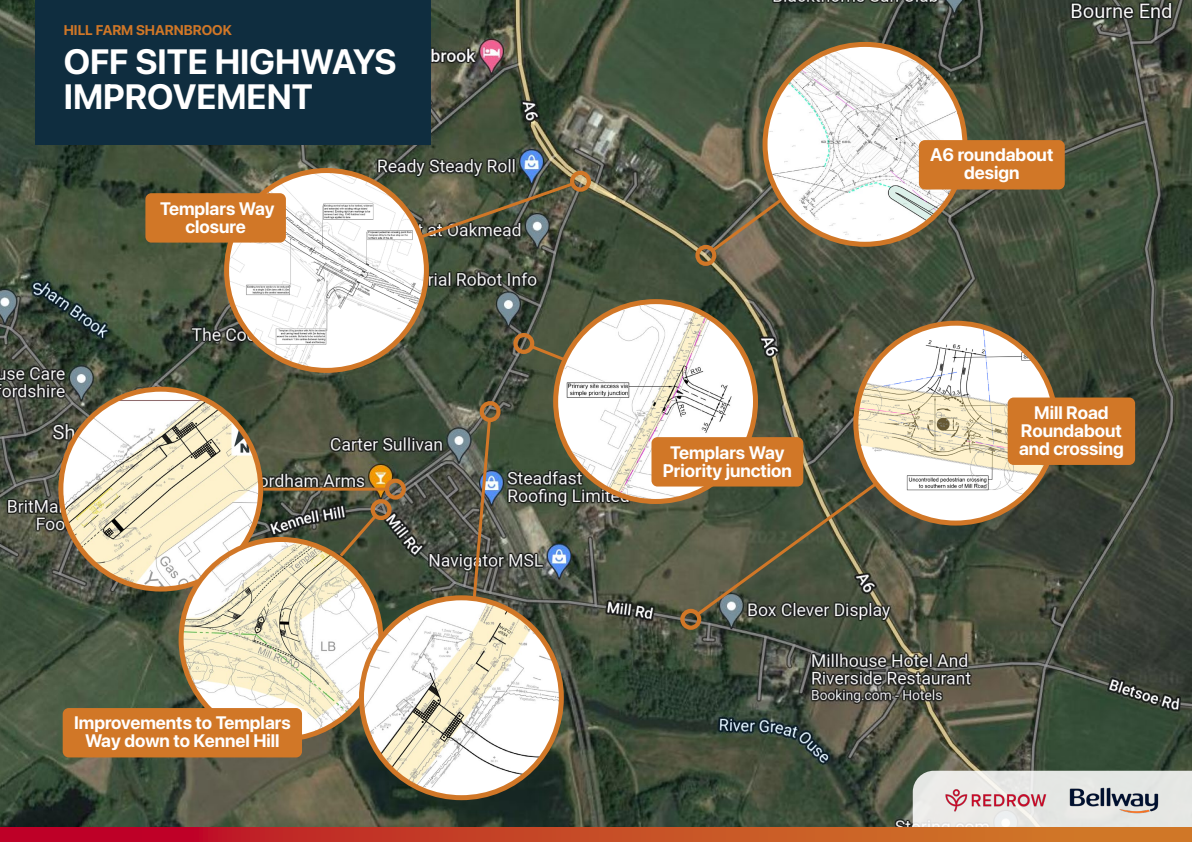
<style>
.page{position:relative;width:1192px;height:842px;background:#fff}
.page>*{position:absolute;margin:0;border:0;box-sizing:border-box;transform-origin:0 0}
.t1{font:35px/35px "SF Pro";color:#fff}
.t2{font:18px/18px "SF Pro";color:#fff;text-align:center}
.t3{font:14px "SF Pro";color:#d17727}
</style>
<div class="page">
<img style="left:0;top:0;width:1192px;height:827px">
<div style="left:35px;top:0;width:396px;height:144px;background:#0f2d3f"></div>
<img style="left:765px;top:44px;width:200px;height:200px;border-radius:100px">
<div style="left:763px;top:42px;width:204px;height:205px;border:5px solid #d17727;border-radius:50%"></div>
<div style="left:919px;top:140px;width:146px;height:49px;background:#d17727;border-radius:6px"></div>
<svg style="left:708px;top:195px;width:78px;height:60px;background:#5f5b46"></svg>
<div style="left:695px;top:245px;width:21px;height:21px;border:4px solid #d17727;border-radius:50%"></div>
<img style="left:856px;top:323px;width:200px;height:200px;border-radius:100px">
<div style="left:853px;top:321px;width:205px;height:204px;border:5px solid #d17727;border-radius:50%"></div>
<div style="left:1008px;top:397px;width:127px;height:68px;background:#d17727;border-radius:6px"></div>
<svg style="left:693px;top:480px;width:186px;height:138px;background:#535845"></svg>
<div style="left:680px;top:609px;width:21px;height:21px;border:4px solid #d17727;border-radius:50%"></div>
<img style="left:556px;top:302px;width:199px;height:199px;border-radius:100px">
<div style="left:553px;top:299px;width:205px;height:205px;border:5px solid #d17727;border-radius:50%"></div>
<div style="left:651px;top:437px;width:152px;height:49px;background:#d17727;border-radius:6px"></div>
<svg style="left:528px;top:343px;width:40px;height:20px"></svg>
<div style="left:513px;top:333px;width:21px;height:21px;border:4px solid #d17727;border-radius:50%"></div>
<img style="left:227px;top:171px;width:199px;height:199px;border-radius:100px">
<div style="left:224px;top:168px;width:205px;height:205px;border:5px solid #d17727;border-radius:50%"></div>
<div style="left:145px;top:193px;width:141px;height:50px;background:#d17727;border-radius:6px"></div>
<svg style="left:416px;top:180px;width:160px;height:61px;background:#5e5e4b"></svg>
<div style="left:570px;top:171px;width:21px;height:21px;border:4px solid #d17727;border-radius:50%"></div>
<hr style="left:263px;top:488px;width:124px;height:3px;background:#d17727">
<div style="left:385px;top:479px;width:21px;height:21px;border:4px solid #d17727;border-radius:50%"></div>
<svg style="left:337px;top:494px;width:57px;height:66px;background:#56553e"></svg>
<img style="left:471px;top:396px;width:32px;height:202px">
<img style="left:61px;top:389px;width:200px;height:200px;border-radius:100px">
<div style="left:58px;top:387px;width:205px;height:204px;border:5px solid #d17727;border-radius:50%"></div>
<img style="left:181px;top:539px;width:200px;height:200px;border-radius:100px">
<img style="left:361px;top:598px;width:200px;height:189px">
<div style="left:359px;top:595px;width:205px;height:205px;border:5px solid #d17727;border-radius:50%"></div>
<div style="left:63px;top:708px;width:239px;height:49px;background:#d17727;border-radius:6px"></div>
<svg style="left:913px;top:771px;width:279px;height:56px;background:#e4e5e3"></svg>
<svg style="left:0;top:827px;width:1192px;height:15px;background:#c64426"></svg>
<img style="left:1060px;top:775px;width:104px;height:43px">
<img style="left:941px;top:775px;width:112px;height:47px">
<p class="t3" style="left:64px;top:22px;width:170px">HILL FARM SHARNBROOK</p>
<h1 class="t1" style="left:64px;top:44px;width:334px">OFF SITE HIGHWAYS<br>IMPROVEMENT</h1>
<p class="t2" style="left:160px;top:199px;width:116px">Templars Way closure</p>
<p class="t2" style="left:74px;top:714px;width:218px">Improvements to Templars<br>Way down to Kennel Hill</p>
<p class="t2" style="left:930px;top:146px;width:125px">A6 roundabout design</p>
<p class="t2" style="left:1021px;top:404px;width:102px">Mill Road<br>Roundabout</p>
<p class="t2" style="left:670px;top:443px;width:116px">Templars Way</p>
<p class="t2" style="left:1019px;top:440px;width:106px">and crossing</p>
<p class="t2" style="left:663px;top:461px;width:131px">Priority junction</p>
</div>
